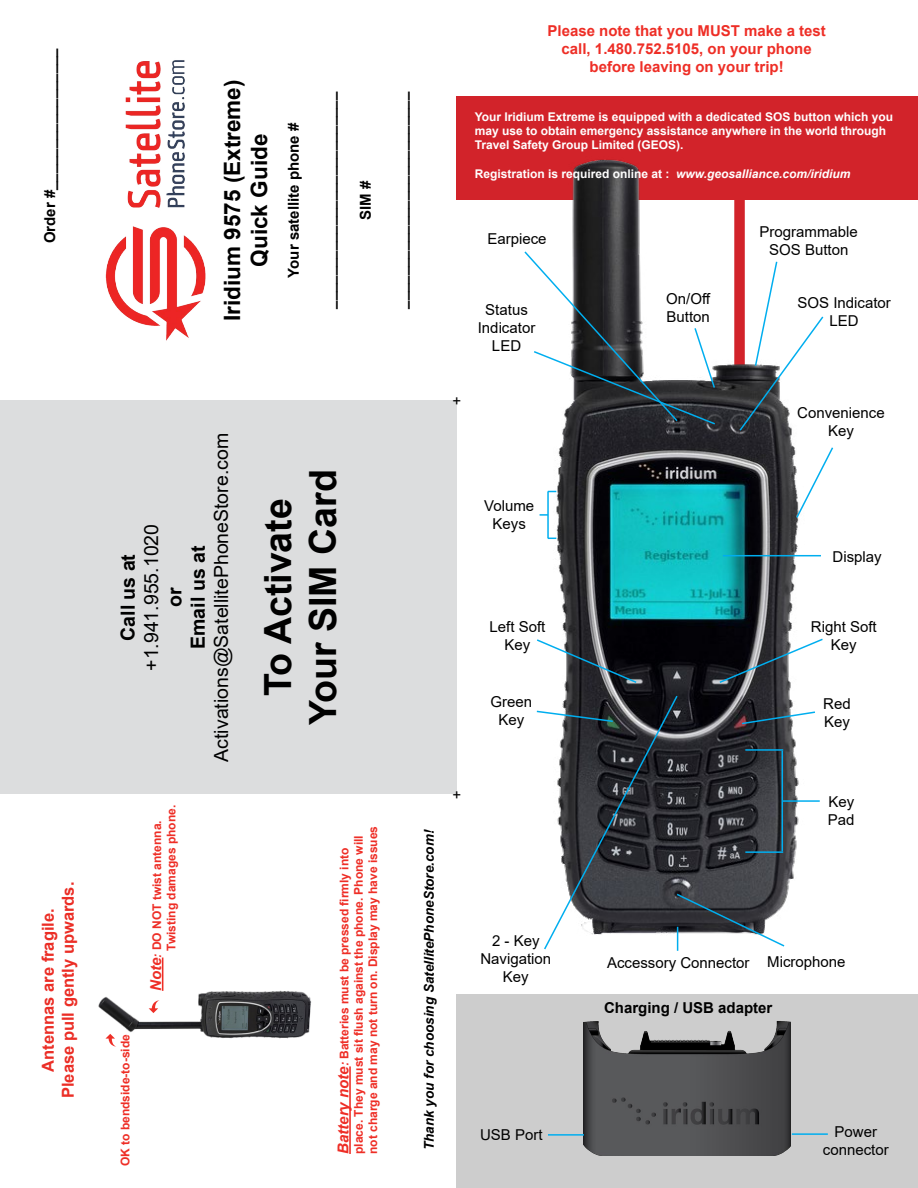
<style>
.page{position:relative;width:918px;height:1188px;background:#fff}
.page>*{position:absolute;margin:0;border:0;box-sizing:border-box;transform-origin:0 0}
.t1{font:700 37.5px/45px "Arial";color:#000;text-align:center}
.t2{font:700 22.5px/27px "Arial";color:#000;text-align:center}
.t3{font:19.5px "Arial";color:#000}
.t4{font:700 19.5px/23.4px "Arial";color:#000;text-align:center}
.t5{font:700 16.5px/19.8px "Arial";color:#eb2e26;text-align:center}
.t6{font:15px/18px "Arial";color:#000;text-align:center}
.t7{font:700 15px "Arial";color:#000}
.t8{font:700 15px/18px "Arial";color:#ee2e26;text-align:center}
.t9{font:italic 700 13.5px "Arial";color:#000}
.t10{font:700 12px/14.4px "Arial";color:#fff}
.t11{font:700 12px/14.4px "Arial";color:#ee2e26}
.s1{font-style:italic}
.s2{font-style:italic;font-size:15px}
</style>
<div class="page">
<img style="left:105px;top:60px;width:101px;height:281px">
<div style="left:0;top:401px;width:457px;height:393px;background:#dcddde"></div>
<div style="left:457px;top:994px;width:461px;height:194px;background:#cdcdcd"></div>
<img style="left:584px;top:1021px;width:207px;height:134px">
<div style="left:457px;top:96px;width:461px;height:104px;background:#d2232a"></div>
<img style="left:539px;top:159px;width:282px;height:535px">
<svg style="left:738px;top:260px;width:86px;height:172px"></svg>
<svg style="left:524px;top:250px;width:193px;height:176px"></svg>
<hr style="left:547px;top:492px;width:2px;height:46px;background:#00aeef">
<svg style="left:540px;top:514px;width:8px;height:2px"></svg>
<hr style="left:782px;top:800px;width:38px;height:2px;background:#00aeef">
<hr style="left:723px;top:555px;width:98px;height:1px;background:#00aeef">
<svg style="left:537px;top:638px;width:101px;height:46px"></svg>
<svg style="left:718px;top:637px;width:105px;height:47px"></svg>
<hr style="left:792px;top:1133px;width:36px;height:2px;background:#00aeef">
<hr style="left:548px;top:1134px;width:36px;height:2px;background:#00aeef">
<svg style="left:536px;top:694px;width:281px;height:257px"></svg>
<svg style="left:795px;top:446px;width:39px;height:73px"></svg>
<img style="left:98px;top:986px;width:214px;height:53px">
<svg style="left:149px;top:1000px;width:11px;height:13px"></svg>
<svg style="left:105px;top:1034px;width:11px;height:13px"></svg>
<hr style="left:162px;top:958px;width:1px;height:33px;background:#ee2e26">
<hr style="left:349px;top:1066px;width:2px;height:88px;background:#ee2e26">
<p class="t7" style="left:39px;top:243px;width:197px;rotate:-90deg">Order #_________________</p>
<p class="t5" style="left:38px;top:1098px;width:218px;rotate:-90deg">Antennas are fragile.<br>Please pull gently upwards.</p>
<h2 class="t2" style="left:219px;top:321px;width:243px;rotate:-90deg">Iridium 9575 (Extreme)<br>Quick Guide</h2>
<p class="t7" style="left:283px;top:278px;width:156px;rotate:-90deg">Your satellite phone #</p>
<p class="t7" style="left:319px;top:309px;width:219px;rotate:-90deg">__________________________</p>
<p class="t7" style="left:355px;top:220px;width:41px;rotate:-90deg">SIM #</p>
<p class="t7" style="left:391px;top:309px;width:219px;rotate:-90deg">__________________________</p>
<p class="t8" style="left:547px;top:22px;width:280px">Please note that you MUST make a test call, 1.480.752.5105, on your phone before leaving on your trip!</p>
<p class="t10" style="left:475px;top:109px;width:420px">Your Iridium Extreme is equipped with a dedicated SOS button which you may use to obtain emergency assistance anywhere in the world through<br>Travel Safety Group Limited (GEOS).</p>
<p class="t10" style="left:475px;top:167px;width:377px">Registration is required online at : <span class="s1">www.geosalliance.com/iridium</span></p>
<p class="t6" style="left:487px;top:230px;width:61px">Earpiece</p>
<p class="t6" style="left:760px;top:222px;width:100px">Programmable<br>SOS Button</p>
<p class="t6" style="left:478px;top:301px;width:59px">Status<br>Indicator<br>LED</p>
<p class="t6" style="left:666px;top:289px;width:46px;text-align:left">On/Off<br>Button</p>
<p class="t6" style="left:798px;top:294px;width:95px">SOS Indicator<br>LED</p>
<h3 class="t4" style="left:116px;top:641px;width:88px;rotate:-90deg">Call us at</h3>
<h3 class="t3" style="left:138px;top:671px;width:148px;rotate:-90deg">+1.941.955.1020</h3>
<h3 class="t4" style="left:163px;top:649px;width:104px;rotate:-90deg">or<br>Email us at</h3>
<h3 class="t3" style="left:208px;top:762px;width:330px;rotate:-90deg">Activations@SatellitePhoneStore.com</h3>
<p class="t11" style="left:150px;top:951px;width:147px;text-indent:-40px;rotate:-90deg"><span class="s2">Note</span><span class="s1">:</span> DO NOT twist antenna.<br>Twisting damages phone.</p>
<p class="t11" style="left:118px;top:1166px;width:134px;rotate:-90deg">OK to bendside-to-side</p>
<p class="t6" style="left:452px;top:392px;width:10px">+</p>
<h1 class="t1" style="left:256px;top:725px;width:257px;rotate:-90deg">To Activate<br>Your SIM Card</h1>
<p class="t6" style="left:484px;top:497px;width:52px">Volume<br>Keys</p>
<p class="t6" style="left:490px;top:617px;width:57px">Left Soft<br>Key</p>
<p class="t6" style="left:491px;top:693px;width:43px">Green<br>Key</p>
<p class="t11" style="left:337px;top:1154px;width:329px;rotate:-90deg"><span class="s2">Battery note</span><span class="s1">:</span> Batteries must be pressed firmly into place. They must sit flush against the phone. Phone will not charge and may not turn on. Display may have issues</p>
<p class="t9" style="left:420px;top:1150px;width:322px;rotate:-90deg">Thank you for choosing SatellitePhoneStore.com!</p>
<p class="t6" style="left:453px;top:785px;width:10px">+</p>
<p class="t6" style="left:480px;top:932px;width:72px">2 - Key<br>Navigation<br>Key</p>
<p class="t6" style="left:480px;top:1126px;width:64px">USB Port</p>
<p class="t6" style="left:797px;top:404px;width:89px">Convenience<br>Key</p>
<p class="t6" style="left:833px;top:548px;width:51px">Display</p>
<p class="t6" style="left:811px;top:617px;width:67px">Right Soft<br>Key</p>
<p class="t6" style="left:823px;top:694px;width:29px;text-align:left">Red<br>Key</p>
<p class="t6" style="left:828px;top:793px;width:28px;text-align:left">Key<br>Pad</p>
<p class="t6" style="left:607px;top:954px;width:144px">Accessory Connector</p>
<p class="t6" style="left:767px;top:953px;width:80px">Microphone</p>
<p class="t7" style="left:604px;top:997px;width:170px">Charging / USB adapter</p>
<p class="t6" style="left:823px;top:1123px;width:67px">Power connector</p>
</div>
